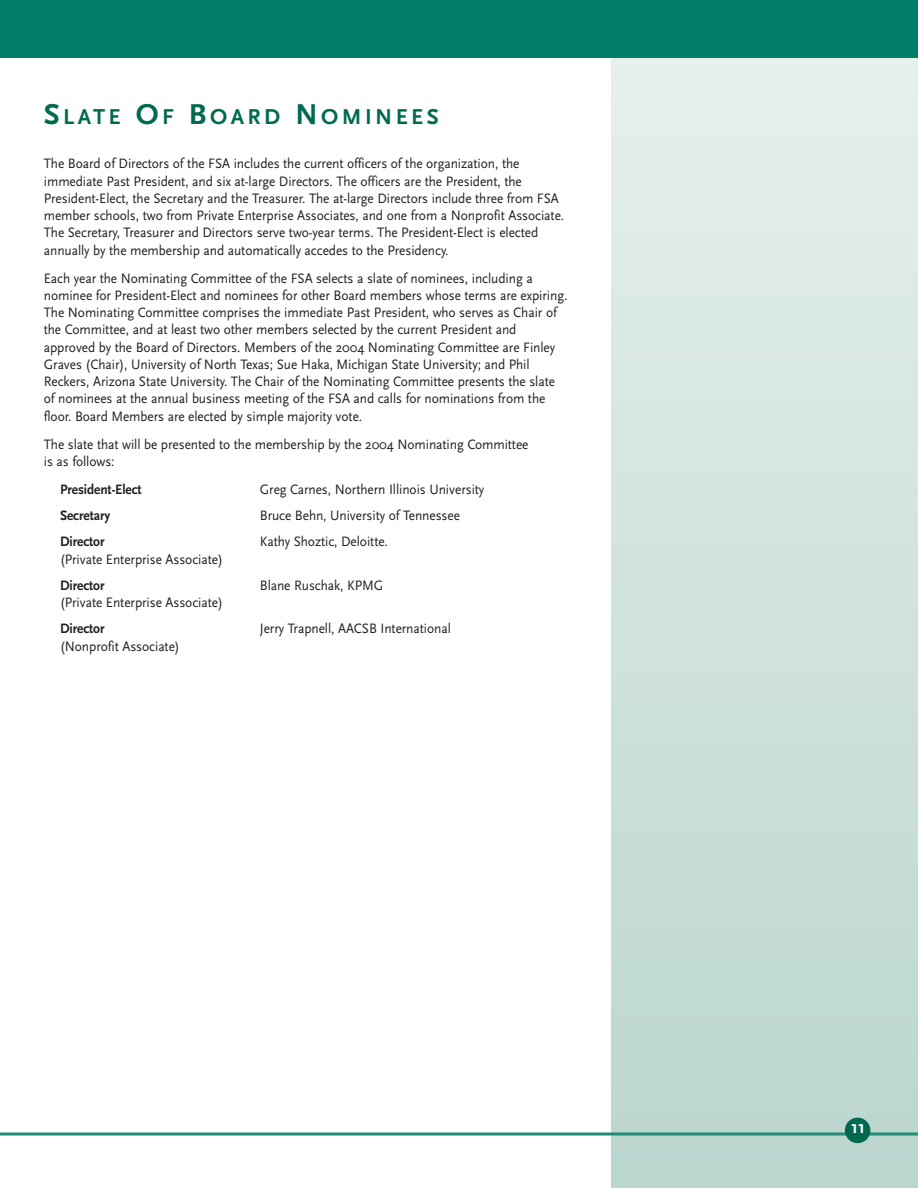
<style>
.page{position:relative;width:918px;height:1188px;background:#fff}
.page>*{position:absolute;margin:0;border:0;box-sizing:border-box;transform-origin:0 0}
.t1{font:700 22.5px "Scala Sans";letter-spacing:.15em;color:#006a51}
.t2{font:700 18px "Scala Sans";color:#fff}
.t3{font:14.25px/17.2px "Scala Sans";letter-spacing:-.005em;color:#231f20;scale:.94 1}
.t4{font:700 14.25px "Scala Sans";letter-spacing:-.005em;color:#231f20;scale:.94 1}
.s1{font-size:30px}
</style>
<div class="page">
<div style="left:612px;top:9px;width:306px;height:1179px;background:linear-gradient(to bottom,#e6f0ed,#bbd6cf)"></div>
<div style="left:0;top:0;width:918px;height:57px;background:#007e69"></div>
<svg style="left:0;top:1132px;width:918px;height:4px;background:#53a394"></svg>
<div style="left:845px;top:1118px;width:25px;height:25px;background:#006a51;border-radius:50%"></div>
<h1 class="t1" style="left:44px;top:108px;width:396px"><span class="s1">S</span>LATE <span class="s1">O</span>F <span class="s1">B</span>OARD <span class="s1">N</span>OMINEES</h1>
<p class="t3" style="left:44px;top:156px;width:555px">The Board of Directors of the FSA includes the current officers of the organization, the immediate Past President, and six at-large Directors. The officers are the President, the President-Elect, the Secretary and the Treasurer. The at-large Directors include three from FSA member schools, two from Private Enterprise Associates, and one from a Nonprofit Associate.<br>The Secretary, Treasurer and Directors serve two-year terms. The President-Elect is elected annually by the membership and automatically accedes to the Presidency.</p>
<p class="t3" style="left:44px;top:271px;width:559px">Each year the Nominating Committee of the FSA selects a slate of nominees, including a nominee for President-Elect and nominees for other Board members whose terms are expiring.<br>The Nominating Committee comprises the immediate Past President, who serves as Chair of the Committee, and at least two other members selected by the current President and approved by the Board of Directors. Members of the 2004 Nominating Committee are Finley Graves (Chair), University of North Texas; Sue Haka, Michigan State University; and Phil Reckers, Arizona State University. The Chair of the Nominating Committee presents the slate of nominees at the annual business meeting of the FSA and calls for nominations from the floor. Board Members are elected by simple majority vote.</p>
<p class="t3" style="left:44px;top:437px;width:517px">The slate that will be presented to the membership by the 2004 Nominating Committee is as follows:</p>
<p class="t4" style="left:60px;top:484px;width:88px">President-Elect</p>
<p class="t3" style="left:260px;top:482px;width:240px">Greg Carnes, Northern Illinois University</p>
<p class="t4" style="left:60px;top:510px;width:55px">Secretary</p>
<p class="t3" style="left:260px;top:508px;width:214px">Bruce Behn, University of Tennessee</p>
<p class="t4" style="left:60px;top:536px;width:49px">Director</p>
<p class="t3" style="left:260px;top:534px;width:138px">Kathy Shoztic, Deloitte.</p>
<p class="t3" style="left:60px;top:552px;width:175px">(Private Enterprise Associate)</p>
<p class="t4" style="left:60px;top:580px;width:49px">Director</p>
<p class="t3" style="left:260px;top:578px;width:133px">Blane Ruschak, KPMG</p>
<p class="t3" style="left:60px;top:595px;width:175px">(Private Enterprise Associate)</p>
<p class="t4" style="left:60px;top:623px;width:49px">Director</p>
<p class="t3" style="left:260px;top:621px;width:205px">Jerry Trapnell, AACSB International</p>
<p class="t3" style="left:60px;top:639px;width:129px">(Nonprofit Associate)</p>
<p class="t2" style="left:851px;top:1120px;width:16px">11</p>
</div>
